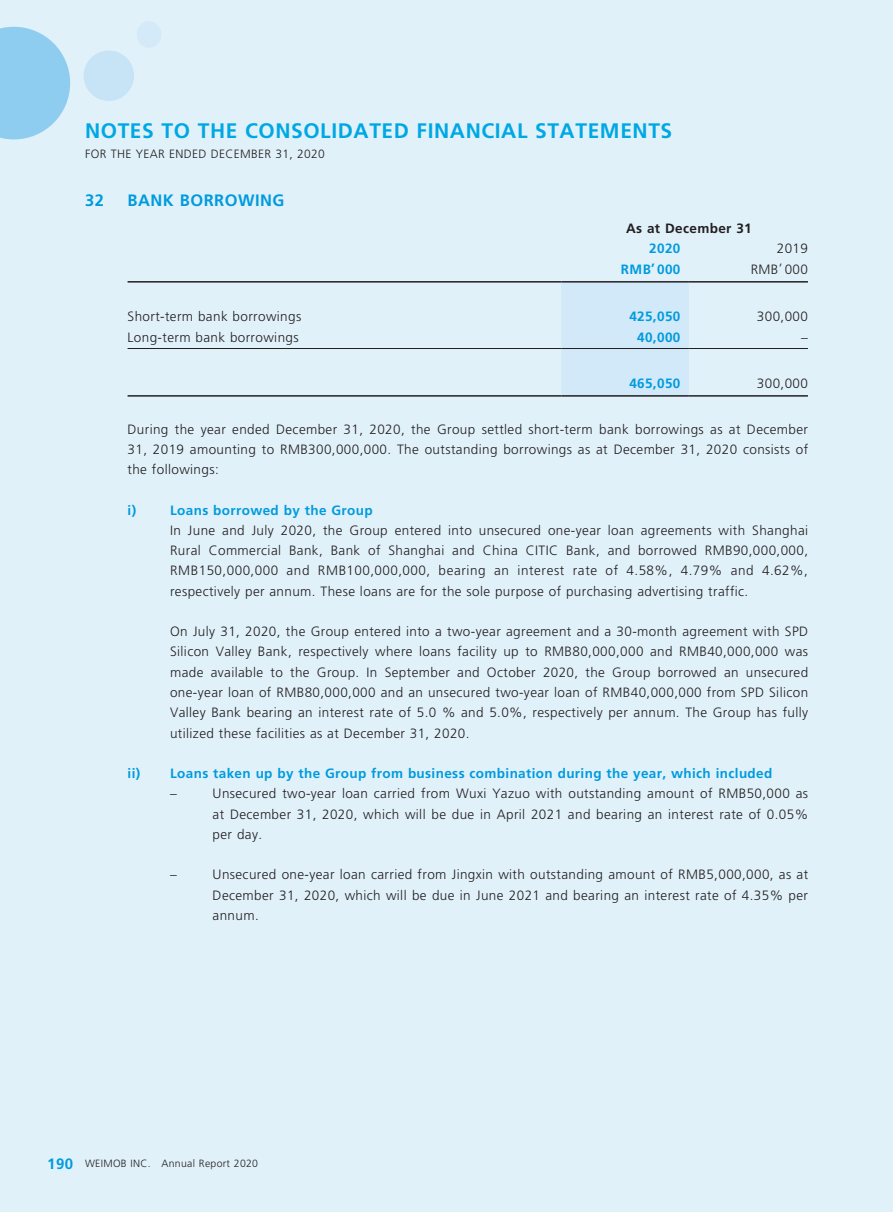
<style>
.page{position:relative;width:893px;height:1212px;background:#e1f1fa}
.page>*{position:absolute;margin:0;border:0;box-sizing:border-box;transform-origin:0 0}
.t1{font:700 21px "Frutiger LT Std";letter-spacing:.03em;color:#00a8e3}
.t2{font:700 16.5px "Frutiger LT Std";letter-spacing:.03em;color:#009bde}
.t3{font:300 13.5px/20.2px "Frutiger LT Std";letter-spacing:.03em;color:#231f20;text-align:justify}
.t4{font:700 13.5px "Frutiger LT Std";letter-spacing:.03em;color:#009bde}
.t5{font:700 13.5px "Frutiger LT Std";letter-spacing:.03em;color:#231f20}
.t6{font:300 12px "Frutiger LT Std";letter-spacing:.03em;color:#231f20}
.t7{font:300 10.5px "Frutiger LT Std";letter-spacing:.03em;color:#231f20}
.s1{font-weight:700;font-size:15px;color:#009bde}
</style>
<div class="page">
<svg style="left:0;top:27px;width:70px;height:112px"></svg>
<div style="left:84px;top:50px;width:50px;height:51px;background:#c7e4f6;border-radius:50%"></div>
<div style="left:137px;top:21px;width:24px;height:27px;background:#d4eaf8;border-radius:50%"></div>
<div style="left:561px;top:283px;width:128px;height:112px;background:#d1e9f8"></div>
<hr style="left:128px;top:281px;width:433px;height:2px;background:#231f20">
<hr style="left:561px;top:281px;width:128px;height:2px;background:#231f20">
<hr style="left:689px;top:281px;width:119px;height:2px;background:#231f20">
<hr style="left:128px;top:348px;width:433px;height:1px;background:#231f20">
<hr style="left:561px;top:348px;width:128px;height:1px;background:#231f20">
<hr style="left:689px;top:348px;width:119px;height:1px;background:#231f20">
<hr style="left:128px;top:395px;width:433px;height:2px;background:#231f20">
<hr style="left:561px;top:395px;width:128px;height:2px;background:#231f20">
<hr style="left:689px;top:395px;width:119px;height:2px;background:#231f20">
<h1 class="t1" style="left:85px;top:118px;width:589px">NOTES TO THE CONSOLIDATED FINANCIAL STATEMENTS</h1>
<p class="t6" style="left:85px;top:147px;width:241px">FOR THE YEAR ENDED DECEMBER 31, 2020</p>
<p class="t2" style="left:85px;top:191px;width:20px">32</p>
<p class="t2" style="left:128px;top:191px;width:158px">BANK BORROWING</p>
<p class="t5" style="left:626px;top:220px;width:127px">As at December 31</p>
<p class="t4" style="left:649px;top:241px;width:33px">2020</p>
<p class="t3" style="left:777px;top:239px;width:33px">2019</p>
<p class="t4" style="left:621px;top:261px;width:61px">RMB’ 000</p>
<p class="t3" style="left:751px;top:259px;width:59px">RMB’ 000</p>
<p class="t3" style="left:128px;top:307px;width:175px">Short-term bank borrowings</p>
<p class="t4" style="left:629px;top:309px;width:53px">425,050</p>
<p class="t3" style="left:757px;top:307px;width:53px">300,000</p>
<p class="t3" style="left:128px;top:327px;width:173px">Long-term bank borrowings</p>
<p class="t4" style="left:637px;top:329px;width:45px">40,000</p>
<p class="t3" style="left:801px;top:327px;width:8px">–</p>
<p class="t4" style="left:629px;top:375px;width:53px">465,050</p>
<p class="t3" style="left:757px;top:373px;width:53px">300,000</p>
<p class="t3" style="left:128px;top:419px;width:682px">During the year ended December 31, 2020, the Group settled short-term bank borrowings as at December 31, 2019 amounting to RMB300,000,000. The outstanding borrowings as at December 31, 2020 consists of the followings:</p>
<p class="t4" style="left:128px;top:502px;width:10px">i)</p>
<p class="t4" style="left:170px;top:502px;width:204px">Loans borrowed by the Group</p>
<p class="t3" style="left:170px;top:520px;width:640px">In June and July 2020, the Group entered into unsecured one-year loan agreements with Shanghai Rural Commercial Bank, Bank of Shanghai and China CITIC Bank, and borrowed RMB90,000,000, RMB150,000,000 and RMB100,000,000, bearing an interest rate of 4.58%, 4.79% and 4.62%, respectively per annum. These loans are for the sole purpose of purchasing advertising traffic.</p>
<p class="t3" style="left:170px;top:622px;width:640px">On July 31, 2020, the Group entered into a two-year agreement and a 30-month agreement with SPD Silicon Valley Bank, respectively where loans facility up to RMB80,000,000 and RMB40,000,000 was made available to the Group. In September and October 2020, the Group borrowed an unsecured one-year loan of RMB80,000,000 and an unsecured two-year loan of RMB40,000,000 from SPD Silicon Valley Bank bearing an interest rate of 5.0 % and 5.0%, respectively per annum. The Group has fully utilized these facilities as at December 31, 2020.</p>
<p class="t4" style="left:128px;top:765px;width:646px">ii) Loans taken up by the Group from business combination during the year, which included</p>
<p class="t3" style="left:170px;top:784px;width:8px">–</p>
<p class="t3" style="left:213px;top:784px;width:597px">Unsecured two-year loan carried from Wuxi Yazuo with outstanding amount of RMB50,000 as at December 31, 2020, which will be due in April 2021 and bearing an interest rate of 0.05% per day.</p>
<p class="t3" style="left:170px;top:865px;width:8px">–</p>
<p class="t3" style="left:213px;top:865px;width:597px">Unsecured one-year loan carried from Jingxin with outstanding amount of RMB5,000,000, as at December 31, 2020, which will be due in June 2021 and bearing an interest rate of 4.35% per annum.</p>
<p class="t7" style="left:47px;top:1158px;width:212px"><span class="s1">190</span> WEIMOB INC. Annual Report 2020</p>
</div>
